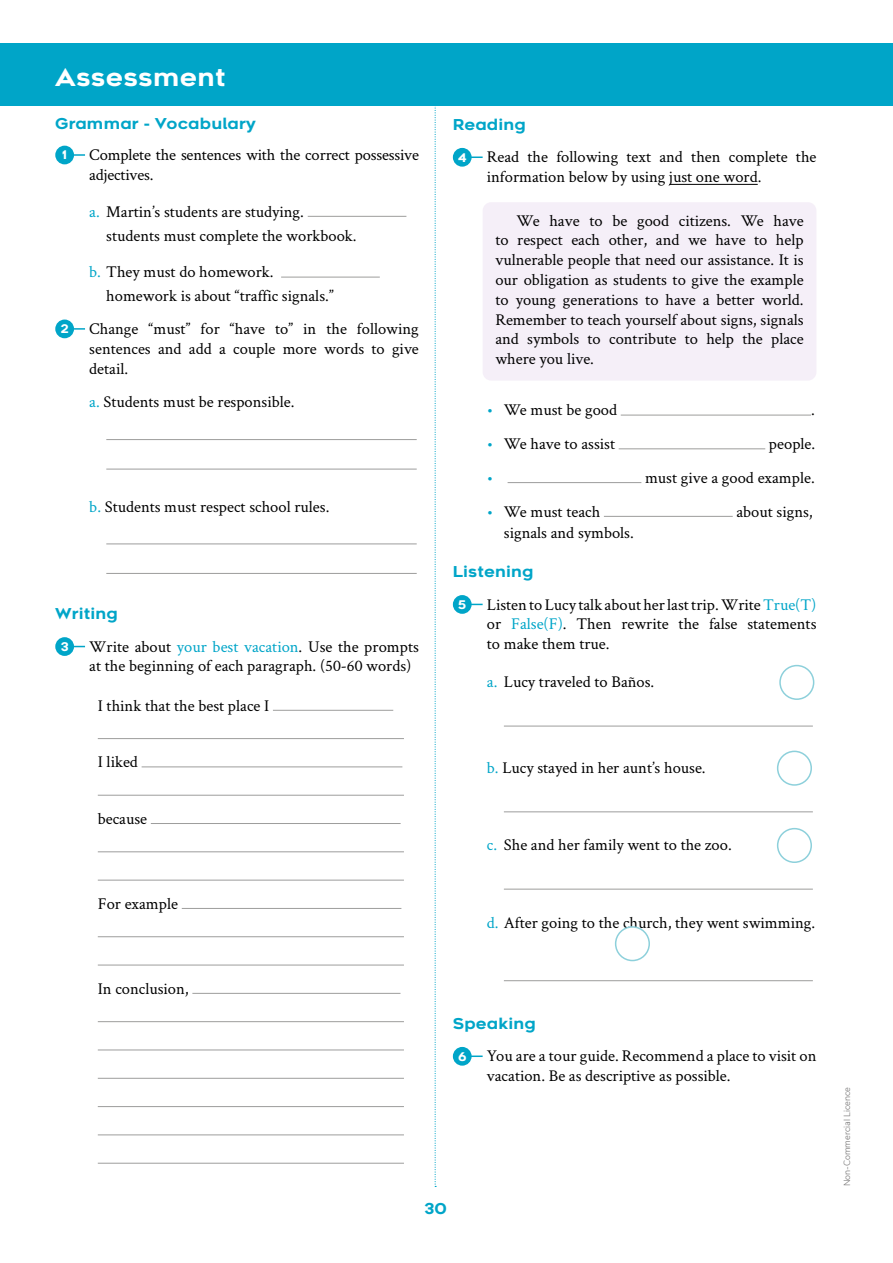
<style>
.page{position:relative;width:893px;height:1263px;background:#fff}
.page>*{position:absolute;margin:0;border:0;box-sizing:border-box;transform-origin:0 0}
.t1{font:24px "Metrosant";color:#fff}
.t2{font:16.5px/19.8px "Crimson Text";color:#000}
.t3{font:16.5px "Crimson Text";color:#00a5c8}
.t4{font:15px "Metrosant";color:#00a5c8}
.t5{font:11.85px "Metrosant";color:#fff}
.t6{font:300 9px "Nunito Sans";color:#706f6f}
.s1{color:#00a5c8}
.s2{font-family:"Metrosant";font-size:11.85px;color:#fff}
</style>
<div class="page">
<div style="left:0;top:43px;width:893px;height:63px;background:#00a5c8"></div>
<svg style="left:435px;top:106px;width:1px;height:1081px"></svg>
<svg style="left:74px;top:154px;width:11px;height:2px"></svg>
<div style="left:55px;top:146px;width:19px;height:18px;background:#00a5c8;border-radius:50%"></div>
<hr style="left:308px;top:216px;width:98px;height:1px;background:#9d9d9c">
<hr style="left:281px;top:277px;width:99px;height:1px;background:#9d9d9c">
<svg style="left:74px;top:328px;width:11px;height:2px"></svg>
<div style="left:55px;top:319px;width:19px;height:19px;background:#00a5c8;border-radius:50%"></div>
<hr style="left:106px;top:439px;width:311px;height:1px;background:#9d9d9c">
<hr style="left:106px;top:469px;width:311px;height:1px;background:#9d9d9c">
<hr style="left:106px;top:543px;width:311px;height:1px;background:#9d9d9c">
<hr style="left:106px;top:573px;width:311px;height:1px;background:#9d9d9c">
<div style="left:55px;top:637px;width:19px;height:19px;background:#00a5c8;border-radius:50%"></div>
<hr style="left:273px;top:710px;width:120px;height:1px;background:#9d9d9c">
<hr style="left:98px;top:738px;width:306px;height:1px;background:#9d9d9c">
<hr style="left:142px;top:766px;width:260px;height:1px;background:#9d9d9c">
<hr style="left:98px;top:795px;width:306px;height:1px;background:#9d9d9c">
<hr style="left:151px;top:823px;width:250px;height:1px;background:#9d9d9c">
<hr style="left:98px;top:851px;width:306px;height:1px;background:#9d9d9c">
<hr style="left:98px;top:880px;width:306px;height:1px;background:#9d9d9c">
<hr style="left:182px;top:908px;width:219px;height:1px;background:#9d9d9c">
<hr style="left:98px;top:936px;width:306px;height:1px;background:#9d9d9c">
<hr style="left:98px;top:965px;width:306px;height:1px;background:#9d9d9c">
<hr style="left:192px;top:993px;width:208px;height:1px;background:#9d9d9c">
<hr style="left:98px;top:1021px;width:306px;height:1px;background:#9d9d9c">
<hr style="left:98px;top:1049px;width:306px;height:1px;background:#9d9d9c">
<hr style="left:98px;top:1078px;width:306px;height:1px;background:#9d9d9c">
<hr style="left:98px;top:1106px;width:306px;height:1px;background:#9d9d9c">
<hr style="left:98px;top:1134px;width:306px;height:1px;background:#9d9d9c">
<hr style="left:98px;top:1163px;width:306px;height:1px;background:#9d9d9c">
<hr style="left:669px;top:184px;width:89px;height:1px;background:#000">
<svg style="left:472px;top:156px;width:11px;height:2px"></svg>
<div style="left:453px;top:148px;width:19px;height:19px;background:#00a5c8;border-radius:50%"></div>
<div style="left:483px;top:202px;width:333px;height:179px;background:#f5eff8;border-radius:9px"></div>
<hr style="left:621px;top:415px;width:190px;height:1px;background:#9d9d9c">
<hr style="left:619px;top:448px;width:146px;height:1px;background:#9d9d9c">
<hr style="left:508px;top:482px;width:133px;height:1px;background:#9d9d9c">
<hr style="left:604px;top:516px;width:129px;height:1px;background:#9d9d9c">
<div style="left:453px;top:595px;width:19px;height:19px;background:#00a5c8;border-radius:50%"></div>
<div style="left:779px;top:665px;width:35px;height:35px;border:2px solid #8dd0db;border-radius:50%"></div>
<hr style="left:504px;top:726px;width:309px;height:1px;background:#9d9d9c">
<div style="left:777px;top:751px;width:35px;height:35px;border:2px solid #8dd0db;border-radius:50%"></div>
<hr style="left:504px;top:811px;width:309px;height:1px;background:#9d9d9c">
<div style="left:777px;top:828px;width:35px;height:35px;border:2px solid #8dd0db;border-radius:50%"></div>
<hr style="left:504px;top:889px;width:309px;height:1px;background:#9d9d9c">
<div style="left:615px;top:926px;width:35px;height:35px;border:2px solid #8dd0db;border-radius:50%"></div>
<hr style="left:504px;top:980px;width:309px;height:1px;background:#9d9d9c">
<svg style="left:472px;top:1055px;width:11px;height:2px"></svg>
<div style="left:453px;top:1047px;width:19px;height:19px;background:#00a5c8;border-radius:50%"></div>
<h1 class="t1" style="left:55px;top:61px;width:172px">Assessment</h1>
<p class="t4" style="left:55px;top:113px;width:203px">Grammar - Vocabulary</p>
<p class="t5" style="left:62px;top:147px;width:6px">1</p>
<p class="t2" style="left:89px;top:144px;width:331px">Complete the sentences with the correct possessive adjectives.</p>
<p class="t2" style="left:106px;top:199px;width:252px;line-height:24px;text-indent:-17px"><span class="s1">a.</span> Martin’s students are studying. students must complete the workbook.</p>
<p class="t2" style="left:106px;top:260px;width:229px;line-height:24px;text-indent:-17px"><span class="s1">b.</span> They must do homework. homework is about “traffic signals.”</p>
<p class="t2" style="left:89px;top:318px;width:331px;text-align:justify;text-indent:-29px"><span class="s2">2</span> Change “must” for “have to” in the following sentences and add a couple more words to give detail.</p>
<p class="t2" style="left:89px;top:392px;width:207px"><span class="s1">a.</span> Students must be responsible.</p>
<p class="t2" style="left:89px;top:496px;width:242px"><span class="s1">b.</span> Students must respect school rules.</p>
<p class="t4" style="left:55px;top:604px;width:64px">Writing</p>
<p class="t2" style="left:89px;top:636px;width:331px;text-indent:-29px"><span class="s2">3</span> Write about <span class="s1">your best vacation</span>. Use the prompts at the beginning of each paragraph. (50-60 words)</p>
<p class="t2" style="left:98px;top:695px;width:173px">I think that the best place I</p>
<p class="t2" style="left:98px;top:751px;width:42px">I liked</p>
<p class="t2" style="left:98px;top:808px;width:51px">because</p>
<p class="t2" style="left:98px;top:893px;width:82px">For example</p>
<p class="t2" style="left:98px;top:978px;width:92px">In conclusion,</p>
<p class="t4" style="left:453px;top:115px;width:75px">Reading</p>
<p class="t2" style="left:487px;top:147px;width:331px;text-indent:-29px"><span class="s2">4</span> Read the following text and then complete the information below by using just one word.</p>
<p class="t2" style="left:495px;top:210px;width:310px;text-align:justify;text-indent:21px">We have to be good citizens. We have to respect each other, and we have to help vulnerable people that need our assistance. It is our obligation as students to give the example to young generations to have a better world.<br>Remember to teach yourself about signs, signals and symbols to contribute to help the place where you live.</p>
<p class="t2" style="left:487px;top:400px;width:132px"><span class="s1">•</span> We must be good</p>
<p class="t2" style="left:811px;top:400px;width:5px">.</p>
<p class="t2" style="left:487px;top:433px;width:130px"><span class="s1">•</span> We have to assist</p>
<p class="t2" style="left:769px;top:433px;width:48px">people.</p>
<p class="t3" style="left:487px;top:466px;width:8px">•</p>
<p class="t2" style="left:645px;top:467px;width:171px">must give a good example.</p>
<p class="t2" style="left:487px;top:501px;width:115px"><span class="s1">•</span> We must teach</p>
<p class="t2" style="left:736px;top:501px;width:78px">about signs,</p>
<p class="t2" style="left:504px;top:522px;width:131px">signals and symbols.</p>
<p class="t4" style="left:453px;top:562px;width:82px">Listening</p>
<p class="t2" style="left:487px;top:594px;width:331px;text-align:justify;text-indent:-29px"><span class="s2">5</span> Listen to Lucy talk about her last trip. Write <span class="s1">True(T) </span>or <span class="s1">False(F)</span>. Then rewrite the false statements to make them true.</p>
<p class="t2" style="left:487px;top:671px;width:169px"><span class="s1">a.</span> Lucy traveled to Baños.</p>
<p class="t2" style="left:487px;top:757px;width:220px"><span class="s1">b.</span> Lucy stayed in her aunt’s house.</p>
<p class="t2" style="left:487px;top:834px;width:246px"><span class="s1">c.</span> She and her family went to the zoo.</p>
<p class="t2" style="left:487px;top:912px;width:330px"><span class="s1">d.</span> After going to the church, they went swimming.</p>
<p class="t4" style="left:453px;top:1013px;width:85px">Speaking</p>
<p class="t2" style="left:487px;top:1046px;width:331px;text-indent:-29px"><span class="s2">6</span> You are a tour guide. Recommend a place to visit on vacation. Be as descriptive as possible.</p>
<p class="t4" style="left:424px;top:1199px;width:24px">30</p>
<p class="t6" style="left:840px;top:1186px;width:101px;rotate:-90deg">Non-Commercial Licence</p>
</div>
